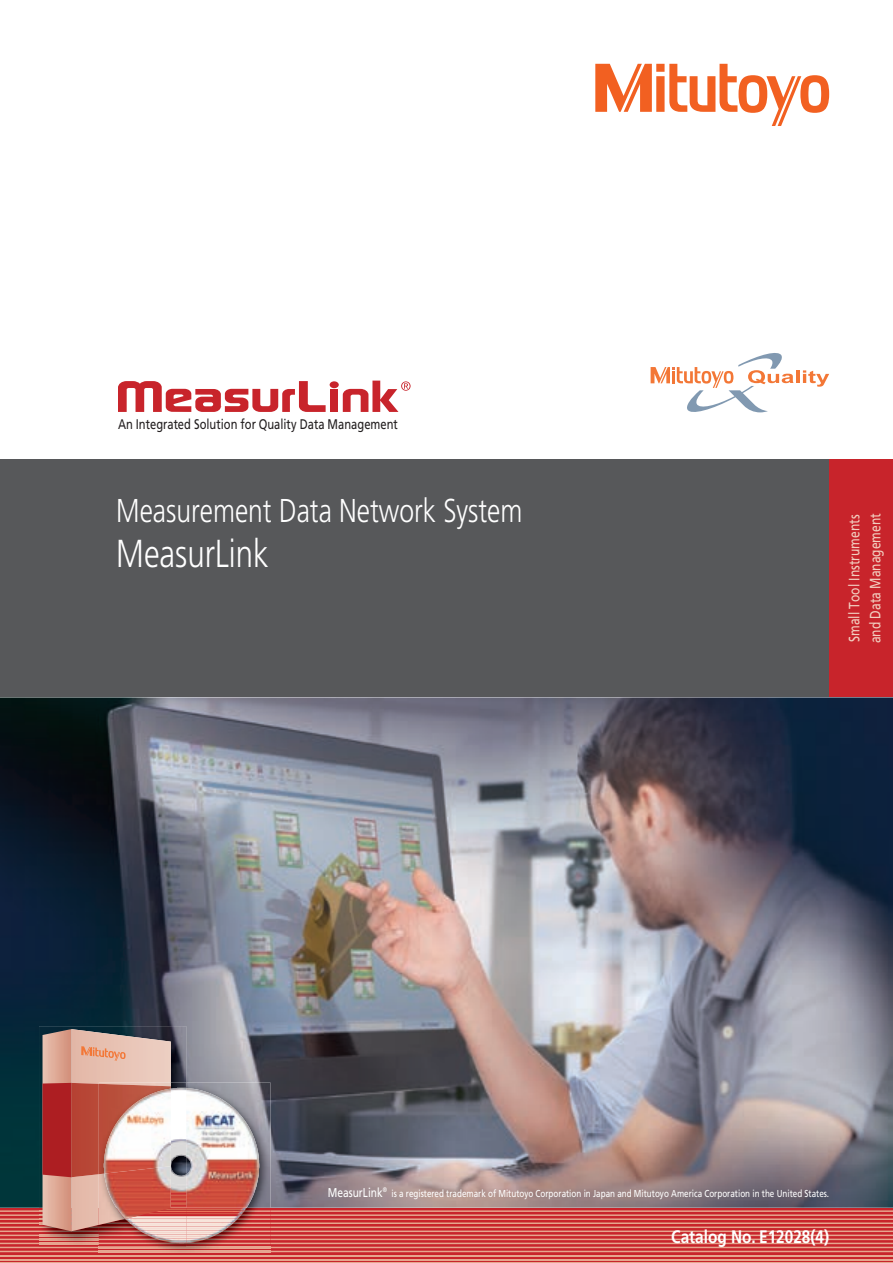
<style>
.page{position:relative;width:893px;height:1263px;background:#fff}
.page>*{position:absolute;margin:0;border:0;box-sizing:border-box;transform-origin:0 0}
.t1{font:300 39px "Mitutoyo Frutiger";color:#fff}
.t2{font:300 33px "Mitutoyo Frutiger";color:#fff}
.t3{font:700 18px "Mitutoyo Frutiger";color:#fff}
.t4{font:15px/21px "Mitutoyo Frutiger";color:#f2cfc0}
.t5{font:13.95px "Mitutoyo Frutiger";color:#231f20}
.t6{font:12.75px "Mitutoyo Frutiger";color:#fff}
.t7{font:10.05px "Mitutoyo Frutiger";color:#fff}
</style>
<div class="page">
<svg style="left:0;top:1208px;width:893px;height:54px;background:#cb3437"></svg>
<hr style="left:270px;top:1210px;width:623px;height:2px;background:#e6a58e">
<hr style="left:0;top:1210px;width:39px;height:2px;background:#e6a58e">
<hr style="left:270px;top:1214px;width:623px;height:2px;background:#e6a58e">
<hr style="left:0;top:1214px;width:39px;height:2px;background:#e6a58e">
<hr style="left:270px;top:1218px;width:623px;height:2px;background:#e6a58e">
<hr style="left:0;top:1218px;width:39px;height:2px;background:#e6a58e">
<hr style="left:270px;top:1222px;width:623px;height:2px;background:#e6a58e">
<hr style="left:0;top:1222px;width:39px;height:2px;background:#e6a58e">
<hr style="left:270px;top:1226px;width:623px;height:2px;background:#e6a58e">
<hr style="left:0;top:1226px;width:39px;height:2px;background:#e6a58e">
<hr style="left:270px;top:1230px;width:623px;height:2px;background:#e6a58e">
<hr style="left:0;top:1230px;width:39px;height:2px;background:#e6a58e">
<hr style="left:270px;top:1234px;width:623px;height:2px;background:#e6a58e">
<hr style="left:0;top:1234px;width:39px;height:2px;background:#e6a58e">
<hr style="left:270px;top:1238px;width:623px;height:2px;background:#e6a58e">
<hr style="left:0;top:1238px;width:39px;height:2px;background:#e6a58e">
<hr style="left:270px;top:1243px;width:623px;height:1px;background:#e6a58e">
<hr style="left:0;top:1243px;width:39px;height:1px;background:#e6a58e">
<hr style="left:270px;top:1247px;width:623px;height:1px;background:#e6a58e">
<hr style="left:0;top:1247px;width:99px;height:1px;background:#e6a58e">
<hr style="left:270px;top:1251px;width:623px;height:1px;background:#e6a58e">
<hr style="left:0;top:1251px;width:99px;height:1px;background:#e6a58e">
<hr style="left:0;top:1255px;width:893px;height:1px;background:#e6a58e">
<hr style="left:0;top:1259px;width:893px;height:1px;background:#e6a58e">
<hr style="left:0;top:1262px;width:893px;height:1px;background:#e6a58e">
<div style="left:0;top:459px;width:893px;height:238px;background:#57585a"></div>
<div style="left:829px;top:459px;width:64px;height:238px;background:#c8242b"></div>
<img style="left:0;top:697px;width:893px;height:511px">
<svg style="left:651px;top:353px;width:178px;height:59px"></svg>
<svg style="left:595px;top:64px;width:234px;height:62px"></svg>
<img style="left:39px;top:1208px;width:60px;height:38px">
<img style="left:39px;top:1230px;width:60px;height:2px">
<img style="left:39px;top:1234px;width:60px;height:2px">
<img style="left:39px;top:1243px;width:60px;height:1px">
<img style="left:39px;top:1026px;width:147px;height:182px">
<img style="left:247px;top:1208px;width:23px;height:30px">
<img style="left:247px;top:1210px;width:23px;height:2px">
<img style="left:247px;top:1214px;width:23px;height:2px">
<img style="left:247px;top:1218px;width:23px;height:2px">
<img style="left:247px;top:1222px;width:23px;height:2px">
<img style="left:247px;top:1226px;width:23px;height:2px">
<img style="left:247px;top:1230px;width:23px;height:2px">
<img style="left:247px;top:1234px;width:23px;height:2px">
<img style="left:99px;top:1240px;width:171px;height:14px">
<img style="left:208px;top:1238px;width:62px;height:2px">
<img style="left:99px;top:1247px;width:171px;height:1px">
<img style="left:99px;top:1251px;width:171px;height:1px">
<img style="left:186px;top:1082px;width:73px;height:6px">
<img style="left:99px;top:1231px;width:27px;height:7px">
<svg style="left:43px;top:1029px;width:128px;height:202px;background:#c78075"></svg>
<img style="left:99px;top:1240px;width:87px;height:6px">
<img style="left:99px;top:1238px;width:56px;height:2px">
<img style="left:171px;top:1082px;width:15px;height:6px">
<img style="left:99px;top:1082px;width:72px;height:143px">
<img style="left:99px;top:1091px;width:60px;height:83px">
<img style="left:126px;top:1208px;width:121px;height:30px">
<img style="left:133px;top:1226px;width:97px;height:2px">
<img style="left:139px;top:1230px;width:85px;height:2px">
<img style="left:146px;top:1234px;width:71px;height:2px">
<img style="left:160px;top:1240px;width:43px;height:3px">
<img style="left:155px;top:1238px;width:53px;height:2px">
<img style="left:171px;top:1088px;width:88px;height:120px">
<svg style="left:172px;top:1243px;width:18px;height:1px"></svg>
<img style="left:104px;top:1166px;width:67px;height:53px">
<img style="left:109px;top:1089px;width:61px;height:49px">
<svg style="left:118px;top:381px;width:208px;height:31px"></svg>
<div style="left:330px;top:389px;width:8px;height:23px;background:#c8242b"></div>
<div style="left:330px;top:381px;width:9px;height:7px;background:#c8242b;border-radius:50%"></div>
<svg style="left:343px;top:381px;width:68px;height:31px"></svg>
<h3 class="t5" style="left:118px;top:415px;width:281px">An Integrated Solution for Quality Data Management</h3>
<h2 class="t2" style="left:116px;top:492px;width:408px">Measurement Data Network System</h2>
<h1 class="t1" style="left:116px;top:531px;width:154px">MeasurLink</h1>
<h3 class="t4" style="left:844px;top:643px;width:132px;rotate:-90deg">Small Tool Instruments and Data Management</h3>
<p class="t6" style="left:328px;top:1185px;width:61px">MeasurLink<sup>®</sup></p>
<p class="t7" style="left:392px;top:1188px;width:439px">is a registered trademark of Mitutoyo Corporation in Japan and Mitutoyo America Corporation in the United States.</p>
<h3 class="t3" style="left:671px;top:1225px;width:159px">Catalog No. E12028(4)</h3>
</div>
